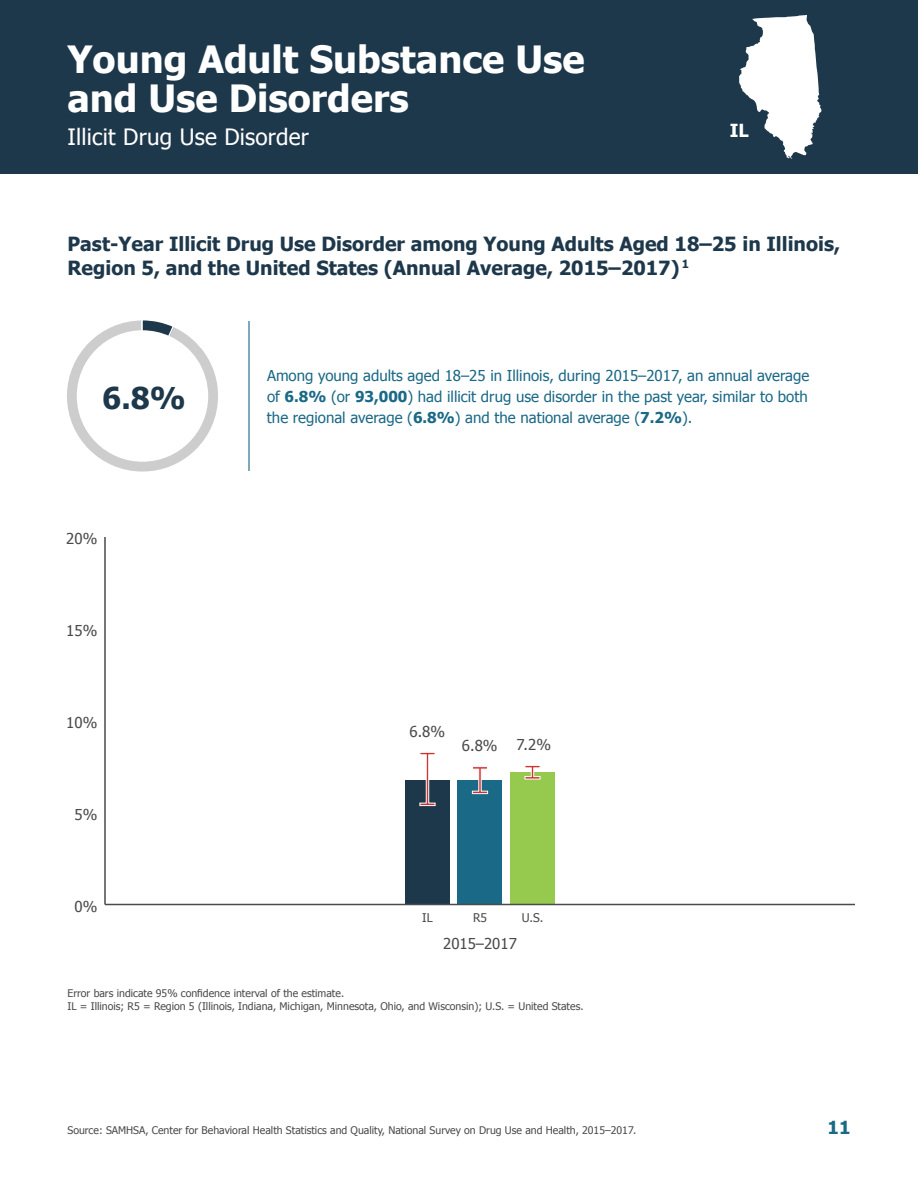
<style>
.page{position:relative;width:918px;height:1188px;background:#fff}
.page>*{position:absolute;margin:0;border:0;box-sizing:border-box;transform-origin:0 0}
.t1{font:700 37.5px/39px "Tahoma";color:#fff}
.t2{font:700 30px "Tahoma";color:#1e384b}
.t3{font:22.5px "Tahoma";letter-spacing:.01em;color:#fff}
.t4{font:700 19.5px/23.4px "Tahoma";color:#1e384b}
.t5{font:700 18px "Tahoma";color:#1a6986}
.t6{font:700 18px "Tahoma";color:#fff}
.t7{font:15px/21px "Tahoma";color:#1a6986;text-align:justify}
.t8{font:15px "Tahoma";color:#4a4a4a}
.t9{font:12px "Tahoma";color:#4a4a4a}
.t10{font:10.5px/12.6px "Tahoma";color:#4a4a4a}
.s1{font-weight:700}
</style>
<div class="page">
<div style="left:0;top:0;width:918px;height:174px;background:#1e384b"></div>
<svg style="left:739px;top:15px;width:82px;height:143px"></svg>
<svg style="left:67px;top:320px;width:151px;height:152px"></svg>
<hr style="left:141px;top:309px;width:2px;height:87px;background:#fff">
<hr style="left:248px;top:321px;width:2px;height:150px;background:#1a6986">
<div style="left:405px;top:780px;width:45px;height:124px;background:#1e384b"></div>
<svg style="left:420px;top:752px;width:15px;height:54px"></svg>
<div style="left:458px;top:780px;width:44px;height:124px;background:#1a6986"></div>
<svg style="left:472px;top:767px;width:16px;height:27px"></svg>
<div style="left:510px;top:772px;width:45px;height:132px;background:#96ca4f"></div>
<svg style="left:525px;top:765px;width:15px;height:14px"></svg>
<hr style="left:104px;top:537px;width:2px;height:367px;background:#4a4a4a">
<hr style="left:105px;top:904px;width:750px;height:1px;background:#4a4a4a">
<h1 class="t1" style="left:68px;top:38px;width:519px">Young Adult Substance Use and Use Disorders</h1>
<h3 class="t3" style="left:68px;top:122px;width:243px">Illicit Drug Use Disorder</h3>
<h3 class="t6" style="left:730px;top:118px;width:20px">IL</h3>
<h4 class="t4" style="left:68px;top:231px;width:774px">Past-Year Illicit Drug Use Disorder among Young Adults Aged 18–25 in Illinois,<br>Region 5, and the United States (Annual Average, 2015–2017) <sup>1</sup></h4>
<h2 class="t2" style="left:102px;top:377px;width:85px">6.8%</h2>
<h3 class="t8" style="left:66px;top:529px;width:33px">20%</h3>
<h3 class="t8" style="left:66px;top:621px;width:33px">15%</h3>
<h3 class="t8" style="left:66px;top:712px;width:33px">10%</h3>
<h3 class="t8" style="left:74px;top:804px;width:24px">5%</h3>
<h3 class="t8" style="left:74px;top:896px;width:24px">0%</h3>
<p class="t7" style="left:267px;top:364px;width:544px">Among young adults aged 18–25 in Illinois, during 2015–2017, an annual average of <span class="s1">6.8%</span> (or <span class="s1">93,000</span>) had illicit drug use disorder in the past year, similar to both the regional average (<span class="s1">6.8%</span>) and the national average (<span class="s1">7.2%</span>).</p>
<p class="t8" style="left:409px;top:721px;width:37px">6.8%</p>
<p class="t8" style="left:462px;top:736px;width:37px">6.8%</p>
<p class="t8" style="left:517px;top:734px;width:36px">7.2%</p>
<p class="t9" style="left:422px;top:909px;width:12px">IL</p>
<p class="t9" style="left:473px;top:909px;width:16px">R5</p>
<p class="t9" style="left:522px;top:909px;width:23px">U.S.</p>
<h3 class="t8" style="left:443px;top:934px;width:75px">2015–2017</h3>
<p class="t10" style="left:68px;top:986px;width:518px">Error bars indicate 95% confidence interval of the estimate.<br>IL = Illinois; R5 = Region 5 (Illinois, Indiana, Michigan, Minnesota, Ohio, and Wisconsin); U.S. = United States.</p>
<p class="t10" style="left:68px;top:1123px;width:570px">Source: SAMHSA, Center for Behavioral Health Statistics and Quality, National Survey on Drug Use and Health, 2015–2017.</p>
<h3 class="t5" style="left:828px;top:1115px;width:24px">11</h3>
</div>
